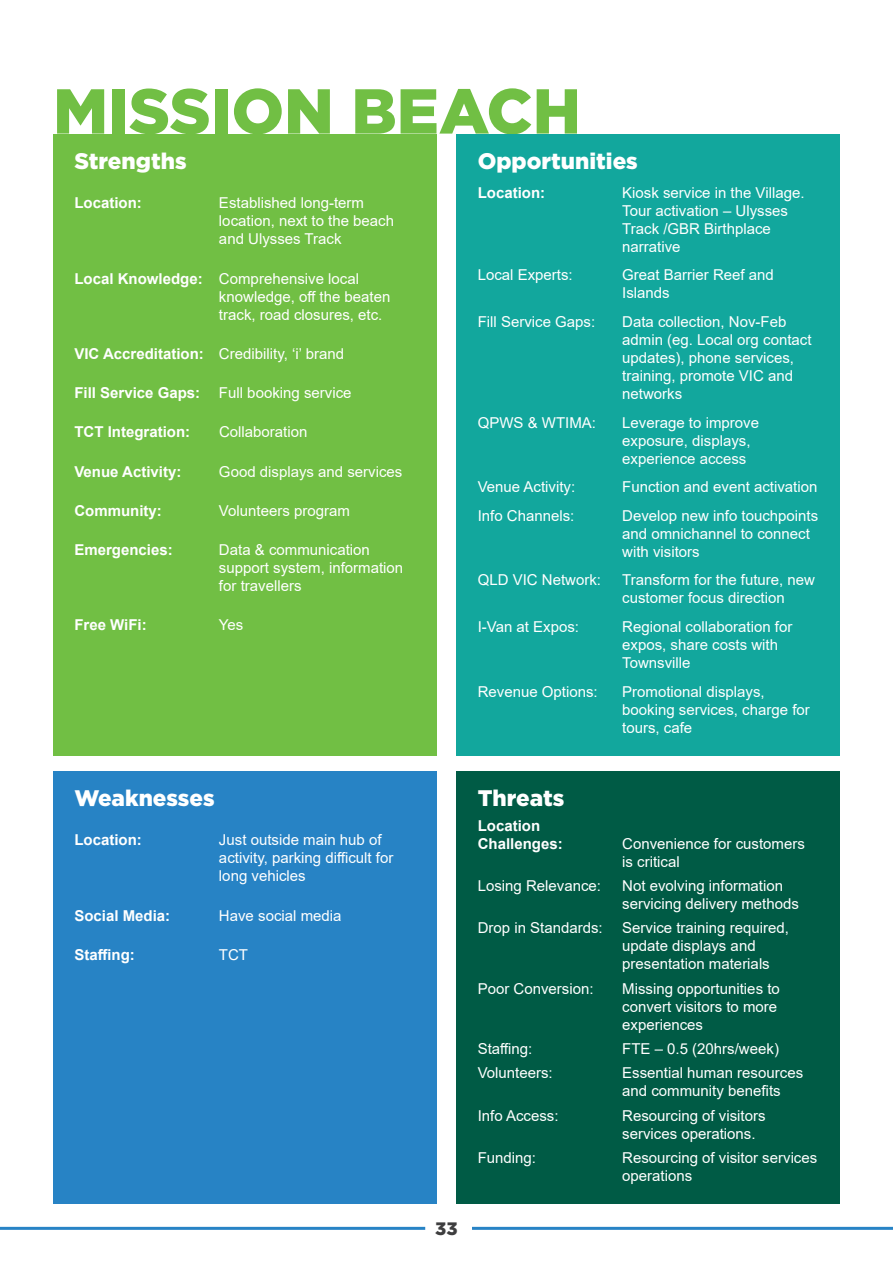
<style>
.page{position:relative;width:893px;height:1263px;background:#fff}
.page>*{position:absolute;margin:0;border:0;box-sizing:border-box;transform-origin:0 0}
.Body{font:900 63.3px "Gotham";color:#71bf44}
.Body-2{font:900 22.5px "Gotham";color:#fff}
.t1{font:900 18px "Gotham";color:#3e3e3f}
.Body-3{font:15px/18px "Arial";color:#fff}
.Body-4{font:700 15px/18px "Arial";color:#fff}
.s1{font-weight:700}
</style>
<div class="page">
<hr style="left:472px;top:1227px;width:421px;height:3px;background:#2783c5">
<hr style="left:0;top:1227px;width:425px;height:3px;background:#2783c5">
<div style="left:53px;top:134px;width:384px;height:621px;background:#71bf44"></div>
<div style="left:456px;top:134px;width:384px;height:621px;background:#12a79d"></div>
<div style="left:53px;top:771px;width:384px;height:432px;background:#2783c5"></div>
<div style="left:456px;top:771px;width:384px;height:432px;background:#005b45"></div>
<p class="Body" style="left:53px;top:68px;width:529px">MISSION BEACH</p>
<p class="Body-2" style="left:74px;top:145px;width:114px">Strengths</p>
<p class="Body-4" style="left:74px;top:194px;width:69px">Location:</p>
<p class="Body-3" style="left:219px;top:194px;width:177px">Established long-term location, next to the beach and Ulysses Track</p>
<p class="Body-3" style="left:219px;top:269px;width:173px;text-indent:-145px"><span class="s1">Local Knowledge:</span> Comprehensive local knowledge, off the beaten track, road closures, etc.</p>
<p class="Body-3" style="left:74px;top:344px;width:271px"><span class="s1">VIC Accreditation:</span> Credibility, ‘i’ brand</p>
<p class="Body-3" style="left:74px;top:384px;width:279px"><span class="s1">Fill Service Gaps:</span> Full booking service</p>
<p class="Body-4" style="left:74px;top:423px;width:117px">TCT Integration:</p>
<p class="Body-3" style="left:219px;top:423px;width:90px">Collaboration</p>
<p class="Body-4" style="left:74px;top:462px;width:108px">Venue Activity:</p>
<p class="Body-3" style="left:219px;top:462px;width:185px">Good displays and services</p>
<p class="Body-4" style="left:74px;top:502px;width:89px">Community:</p>
<p class="Body-3" style="left:219px;top:501px;width:132px">Volunteers program</p>
<p class="Body-4" style="left:74px;top:541px;width:100px">Emergencies:</p>
<p class="Body-3" style="left:219px;top:541px;width:186px">Data &amp; communication support system, information for travellers</p>
<p class="Body-4" style="left:74px;top:616px;width:74px">Free WiFi:</p>
<p class="Body-3" style="left:219px;top:616px;width:26px">Yes</p>
<p class="Body-2" style="left:478px;top:145px;width:162px">Opportunities</p>
<p class="Body-4" style="left:478px;top:183px;width:69px">Location:</p>
<p class="Body-3" style="left:622px;top:183px;width:184px">Kiosk service in the Village.<br>Tour activation – Ulysses<br>Track /GBR Birthplace narrative</p>
<p class="Body-3" style="left:478px;top:266px;width:97px">Local Experts:</p>
<p class="Body-3" style="left:622px;top:266px;width:153px">Great Barrier Reef and<br>Islands</p>
<p class="Body-3" style="left:478px;top:312px;width:119px">Fill Service Gaps:</p>
<p class="Body-3" style="left:622px;top:312px;width:191px">Data collection, Nov-Feb admin (eg. Local org contact updates), phone services, training, promote VIC and networks</p>
<p class="Body-3" style="left:478px;top:413px;width:120px">QPWS &amp; WTIMA:</p>
<p class="Body-3" style="left:622px;top:413px;width:138px">Leverage to improve exposure, displays, experience access</p>
<p class="Body-3" style="left:478px;top:478px;width:99px">Venue Activity:</p>
<p class="Body-3" style="left:622px;top:478px;width:197px">Function and event activation</p>
<p class="Body-3" style="left:478px;top:506px;width:98px">Info Channels:</p>
<p class="Body-3" style="left:622px;top:506px;width:197px">Develop new info touchpoints and omnichannel to connect with visitors</p>
<p class="Body-3" style="left:478px;top:571px;width:125px">QLD VIC Network:</p>
<p class="Body-3" style="left:622px;top:571px;width:194px">Transform for the future, new customer focus direction</p>
<p class="Body-3" style="left:478px;top:618px;width:103px">I-Van at Expos:</p>
<p class="Body-3" style="left:622px;top:618px;width:172px">Regional collaboration for expos, share costs with<br>Townsville</p>
<p class="Body-3" style="left:478px;top:682px;width:122px">Revenue Options:</p>
<p class="Body-3" style="left:622px;top:682px;width:189px">Promotional displays, booking services, charge for tours, cafe</p>
<p class="Body-2" style="left:74px;top:783px;width:142px">Weaknesses</p>
<p class="Body-4" style="left:74px;top:831px;width:69px">Location:</p>
<p class="Body-3" style="left:219px;top:831px;width:176px">Just outside main hub of activity, parking difficult for long vehicles</p>
<p class="Body-4" style="left:74px;top:906px;width:97px">Social Media:</p>
<p class="Body-3" style="left:219px;top:906px;width:124px">Have social media</p>
<p class="Body-4" style="left:74px;top:946px;width:62px">Staffing:</p>
<p class="Body-3" style="left:219px;top:945px;width:31px">TCT</p>
<p class="t1" style="left:435px;top:1216px;width:24px">33</p>
<p class="Body-2" style="left:478px;top:783px;width:88px">Threats</p>
<p class="Body-4" style="left:478px;top:816px;width:87px">Location<br>Challenges:</p>
<p class="Body-3" style="left:622px;top:834px;width:184px">Convenience for customers is critical</p>
<p class="Body-3" style="left:478px;top:876px;width:125px">Losing Relevance:</p>
<p class="Body-3" style="left:622px;top:876px;width:178px">Not evolving information servicing delivery methods</p>
<p class="Body-3" style="left:478px;top:919px;width:127px">Drop in Standards:</p>
<p class="Body-3" style="left:622px;top:919px;width:168px">Service training required, update displays and presentation materials</p>
<p class="Body-3" style="left:478px;top:979px;width:117px">Poor Conversion:</p>
<p class="Body-3" style="left:622px;top:979px;width:159px">Missing opportunities to convert visitors to more experiences</p>
<p class="Body-3" style="left:478px;top:1040px;width:56px">Staffing:</p>
<p class="Body-3" style="left:622px;top:1040px;width:158px">FTE – 0.5 (20hrs/week)</p>
<p class="Body-3" style="left:478px;top:1064px;width:77px">Volunteers:</p>
<p class="Body-3" style="left:622px;top:1064px;width:182px">Essential human resources and community benefits</p>
<p class="Body-3" style="left:478px;top:1106px;width:82px">Info Access:</p>
<p class="Body-3" style="left:622px;top:1106px;width:145px">Resourcing of visitors services operations.</p>
<p class="Body-3" style="left:478px;top:1149px;width:60px">Funding:</p>
<p class="Body-3" style="left:622px;top:1149px;width:197px">Resourcing of visitor services operations</p>
</div>
